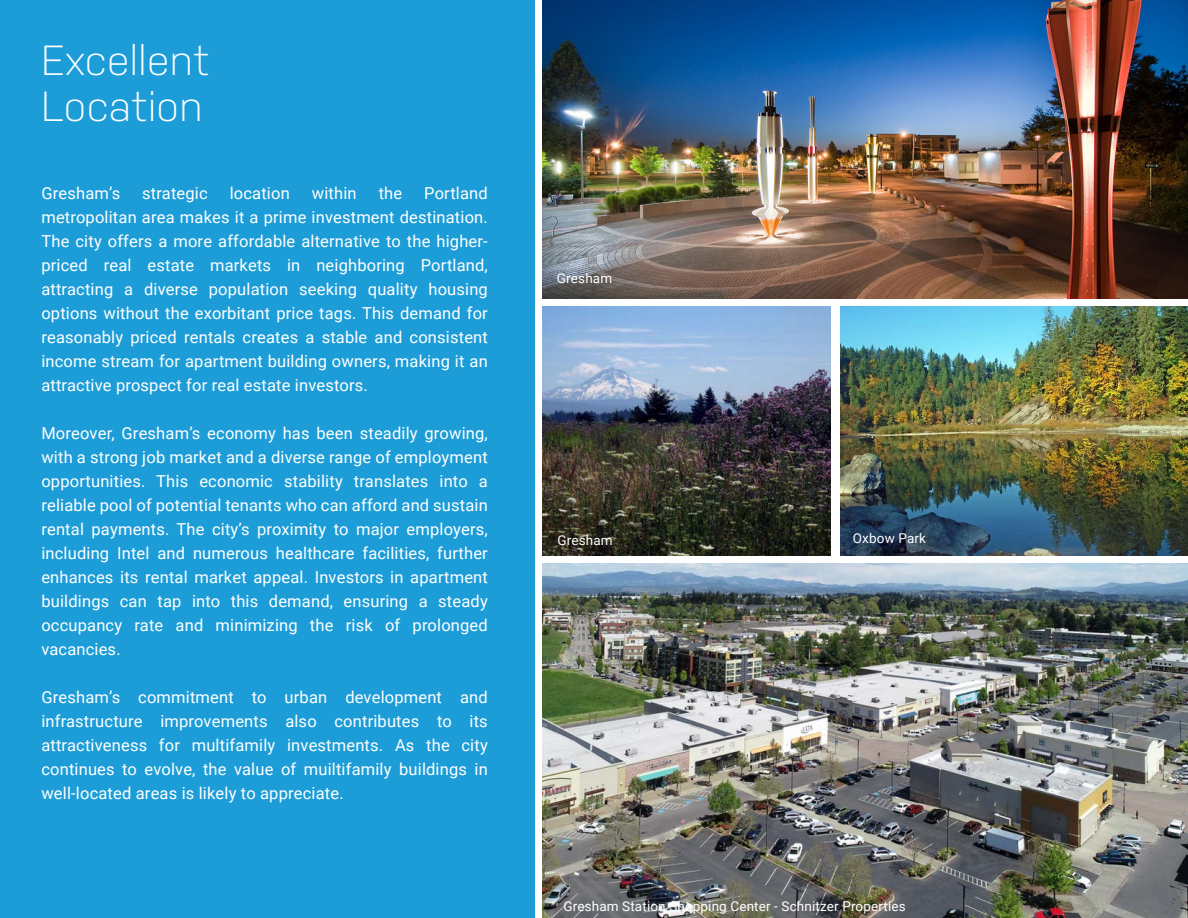
<style>
.page{position:relative;width:1188px;height:918px;background:#fff}
.page>*{position:absolute;margin:0;border:0;box-sizing:border-box;transform-origin:0 0}
.t1{font:300 42px "Nudista";letter-spacing:.01em;color:#fff}
.t2{font:16.5px/24px "Roboto";letter-spacing:.01em;color:#fff;text-align:justify}
.t3{font:13.5px "Roboto";letter-spacing:.01em;color:#fff}
</style>
<div class="page">
<div style="left:0;top:0;width:535px;height:918px;background:#1d9dd8"></div>
<img style="left:543px;top:563px;width:645px;height:355px">
<img style="left:543px;top:306px;width:288px;height:250px">
<img style="left:840px;top:306px;width:348px;height:250px">
<img style="left:543px;top:0;width:645px;height:299px">
<p class="t1" style="left:41px;top:36px;width:170px">Excellent</p>
<p class="t1" style="left:41px;top:82px;width:163px">Location</p>
<p class="t2" style="left:41px;top:181px;width:448px;text-indent:383px">Portland metropolitan area makes it a prime investment destination.<br>The city offers a more affordable alternative to the higher&shy;priced real estate markets in neighboring Portland, attracting a diverse population seeking quality housing options without the exorbitant price tags. This demand for reasonably priced rentals creates a stable and consistent income stream for apartment building owners, making it an attractive prospect for real estate investors.</p>
<p class="t2" style="left:41px;top:421px;width:448px">Moreover, Gresham’s economy has been steadily growing, with a strong job market and a diverse range of employment opportunities. This economic stability translates into a reliable pool of potential tenants who can afford and sustain rental payments. The city’s proximity to major employers, including Intel and numerous healthcare facilities, further enhances its rental market appeal. Investors in apartment buildings can tap into this demand, ensuring a steady occupancy rate and minimizing the risk of prolonged vacancies.</p>
<p class="t2" style="left:41px;top:685px;width:448px">Gresham’s commitment to urban development and infrastructure improvements also contributes to its attractiveness for multifamily investments. As the city continues to evolve, the value of muiltifamily buildings in well-located areas is likely to appreciate.</p>
<p class="t2" style="left:41px;top:181px;width:80px">Gresham’s</p>
<p class="t2" style="left:142px;top:181px;width:67px">strategic</p>
<p class="t2" style="left:230px;top:181px;width:62px">location</p>
<p class="t2" style="left:312px;top:181px;width:46px">within</p>
<p class="t2" style="left:379px;top:181px;width:25px">the</p>
<p class="t3" style="left:557px;top:269px;width:57px">Gresham</p>
<p class="t3" style="left:557px;top:531px;width:57px">Gresham</p>
<p class="t3" style="left:853px;top:529px;width:75px">Oxbow Park</p>
<p class="t3" style="left:563px;top:897px;width:344px">Gresham Station Shopping Center - Schnitzer Properties</p>
</div>
